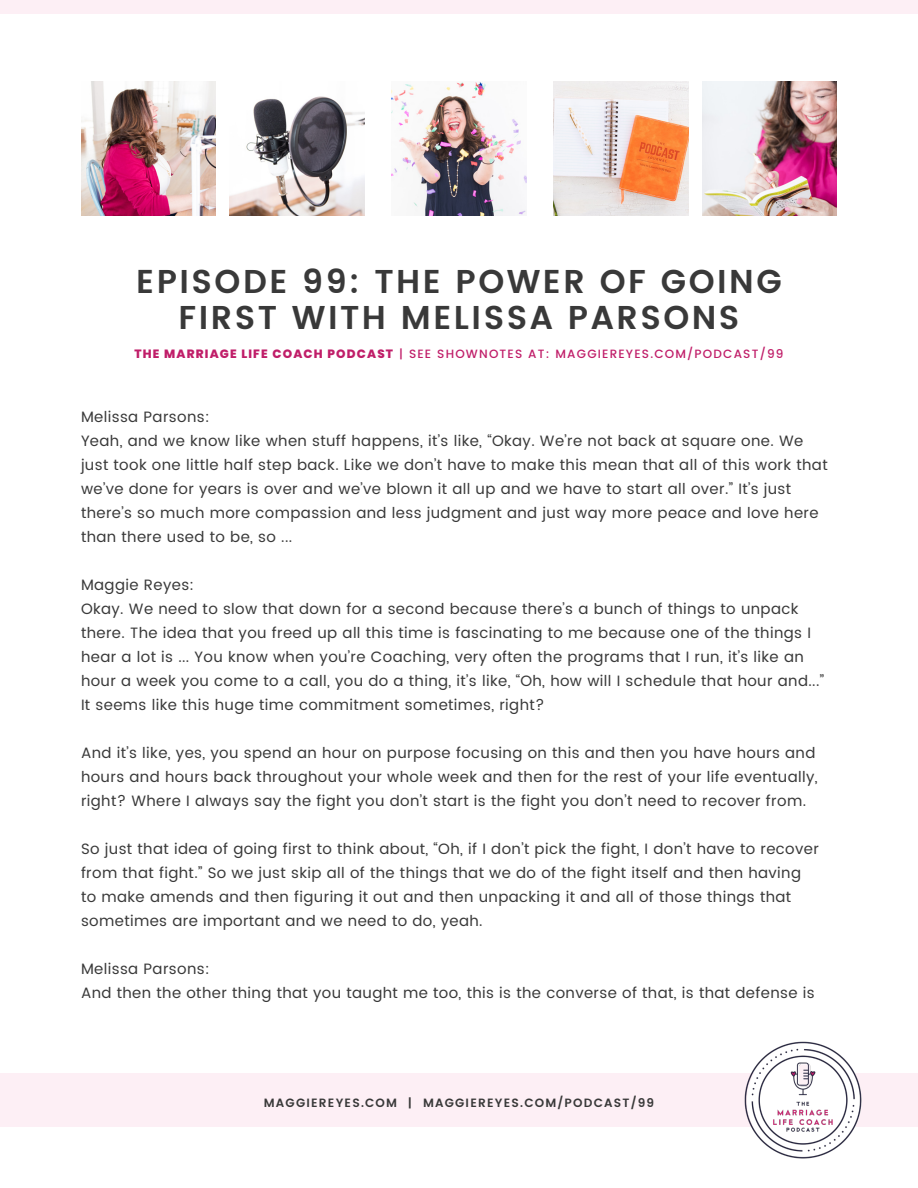
<style>
.page{position:relative;width:918px;height:1188px;background:#fff}
.page>*{position:absolute;margin:0;border:0;box-sizing:border-box;transform-origin:0 0}
.t1{font:600 33px/36px "Poppins";letter-spacing:.075em;color:#393939;text-align:center}
.t2{font:15px/24px "Poppins";letter-spacing:.025em;color:#393939}
.t3{font:500 12px "Poppins";letter-spacing:.1em;color:#c01e69}
.t4{font:600 12px "Poppins";letter-spacing:.1em;color:#393939}
.s1{font-weight:800}
</style>
<div class="page">
<div style="left:0;top:1073px;width:918px;height:54px;background:#fdeff5"></div>
<div style="left:0;top:0;width:918px;height:14px;background:#fdeff5"></div>
<img style="left:81px;top:81px;width:135px;height:135px">
<img style="left:392px;top:82px;width:134px;height:134px">
<img style="left:702px;top:81px;width:135px;height:135px">
<img style="left:230px;top:96px;width:134px;height:120px">
<img style="left:554px;top:81px;width:134px;height:135px">
<img style="left:744px;top:1041px;width:118px;height:118px">
<h1 class="t1" style="left:136px;top:265px;width:647px">EPISODE 99: THE POWER OF GOING<br>FIRST WITH MELISSA PARSONS</h1>
<p class="t3" style="left:134px;top:345px;width:651px"><span class="s1">THE MARRIAGE LIFE COACH PODCAST</span> | SEE SHOWNOTES AT: MAGGIEREYES.COM/PODCAST/99</p>
<p class="t2" style="left:81px;top:405px;width:748px">Melissa Parsons:<br>Yeah, and we know like when stuff happens, it’s like, “Okay. We’re not back at square one. We just took one little half step back. Like we don’t have to make this mean that all of this work that we’ve done for years is over and we’ve blown it all up and we have to start all over.” It’s just there’s so much more compassion and less judgment and just way more peace and love here than there used to be, so ...</p>
<p class="t2" style="left:81px;top:573px;width:745px">Maggie Reyes:<br>Okay. We need to slow that down for a second because there’s a bunch of things to unpack there. The idea that you freed up all this time is fascinating to me because one of the things I hear a lot is ... You know when you’re Coaching, very often the programs that I run, it’s like an hour a week you come to a call, you do a thing, it’s like, “Oh, how will I schedule that hour and...” It seems like this huge time commitment sometimes, right?</p>
<p class="t2" style="left:81px;top:741px;width:738px">And it’s like, yes, you spend an hour on purpose focusing on this and then you have hours and hours and hours back throughout your whole week and then for the rest of your life eventually, right? Where I always say the fight you don’t start is the fight you don’t need to recover from.</p>
<p class="t2" style="left:81px;top:837px;width:739px">So just that idea of going first to think about, “Oh, if I don’t pick the fight, I don’t have to recover from that fight.” So we just skip all of the things that we do of the fight itself and then having to make amends and then figuring it out and then unpacking it and all of those things that sometimes are important and we need to do, yeah.</p>
<p class="t2" style="left:81px;top:957px;width:735px">Melissa Parsons:<br>And then the other thing that you taught me too, this is the converse of that, is that defense is</p>
<p class="t4" style="left:264px;top:1094px;width:392px">MAGGIEREYES.COM | MAGGIEREYES.COM/PODCAST/99</p>
</div>
